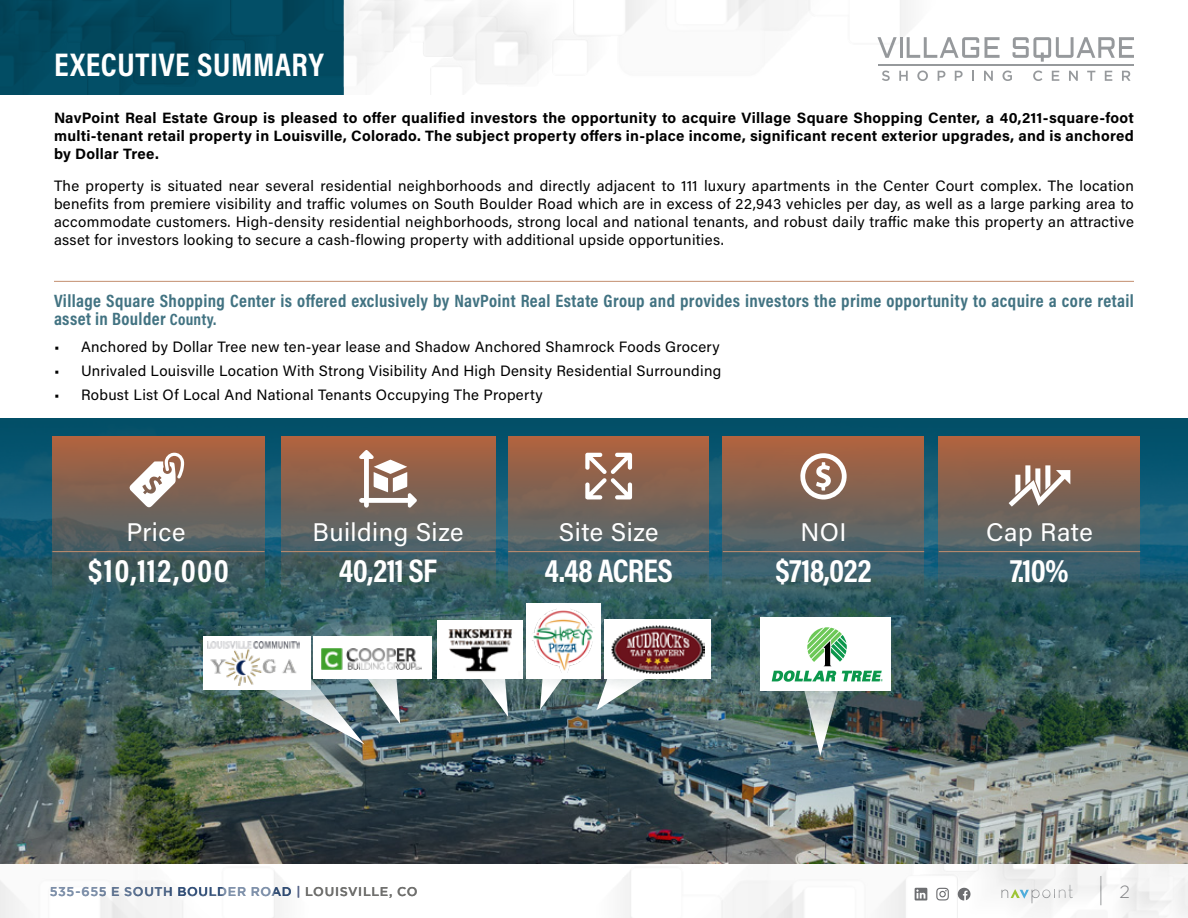
<style>
.page{position:relative;width:1188px;height:918px;background:#fff}
.page>*{position:absolute;margin:0;border:0;box-sizing:border-box;transform-origin:0 0}
.t1{font:700 33px "Acumin Pro Cond";letter-spacing:.02em;color:#fff}
.t2{font:25.5px "Acumin Pro";letter-spacing:.02em;color:#fff}
.t3{font:700 18px/18px "Acumin Pro Cond";letter-spacing:.02em;color:#427382}
.t4{font:300 17.85px "Gotham";color:#6d6e71}
.t5{font:15px/18px "Acumin Pro";letter-spacing:.02em;color:#000;text-align:justify}
.t6{font:700 15px/18px "Acumin Pro";letter-spacing:.02em;color:#000;text-align:justify}
.t7{font:500 12.6px "Gotham";letter-spacing:.045em;color:#324f78}
.s1{font-size:16.5px}
.s2{color:#59678b}
.s3{color:#70706e}
</style>
<div class="page">
<img style="left:721px;top:864px;width:467px;height:54px">
<svg style="left:915px;top:888px;width:12px;height:13px"></svg>
<svg style="left:936px;top:888px;width:13px;height:13px"></svg>
<svg style="left:958px;top:888px;width:13px;height:13px"></svg>
<img style="left:0;top:0;width:1128px;height:94px">
<img style="left:0;top:418px;width:1188px;height:446px">
<svg style="left:432px;top:610px;width:76px;height:107px;background:#597571"></svg>
<svg style="left:540px;top:602px;width:142px;height:108px;background:#637e7c"></svg>
<div style="left:313px;top:636px;width:119px;height:43px;background:#fff"></div>
<img style="left:400px;top:648px;width:21px;height:21px">
<img style="left:437px;top:620px;width:85px;height:59px">
<img style="left:174px;top:617px;width:226px;height:128px">
<div style="left:526px;top:604px;width:75px;height:75px;background:#fff"></div>
<img style="left:532px;top:609px;width:62px;height:64px">
<div style="left:605px;top:620px;width:106px;height:59px;background:#fff"></div>
<img style="left:611px;top:626px;width:93px;height:48px">
<div style="left:761px;top:618px;width:130px;height:73px;background:#fff"></div>
<div style="left:203px;top:636px;width:107px;height:54px;background:#fff"></div>
<img style="left:207px;top:642px;width:93px;height:44px">
<svg style="left:52px;top:436px;width:213px;height:162px;background:#675f56"></svg>
<hr style="left:52px;top:551px;width:213px;height:1px;background:#c38e6e">
<svg style="left:129px;top:452px;width:55px;height:55px"></svg>
<svg style="left:281px;top:436px;width:214px;height:162px;background:#686158"></svg>
<hr style="left:281px;top:551px;width:214px;height:1px;background:#c38e6e">
<svg style="left:359px;top:450px;width:58px;height:58px"></svg>
<svg style="left:508px;top:436px;width:201px;height:162px;background:#6a635b"></svg>
<hr style="left:508px;top:551px;width:201px;height:1px;background:#c38e6e">
<svg style="left:585px;top:453px;width:47px;height:47px"></svg>
<svg style="left:723px;top:436px;width:201px;height:162px;background:#69625b"></svg>
<hr style="left:723px;top:551px;width:201px;height:1px;background:#c38e6e">
<svg style="left:800px;top:453px;width:47px;height:47px"></svg>
<hr style="left:54px;top:281px;width:1080px;height:1px;background:#c38e6e">
<svg style="left:878px;top:37px;width:19px;height:21px"></svg>
<hr style="left:900px;top:37px;width:3px;height:21px;background:#96999c">
<svg style="left:907px;top:37px;width:72px;height:21px"></svg>
<svg style="left:985px;top:37px;width:15px;height:21px"></svg>
<svg style="left:1013px;top:37px;width:121px;height:25px"></svg>
<svg style="left:882px;top:71px;width:8px;height:10px"></svg>
<svg style="left:899px;top:71px;width:9px;height:10px"></svg>
<svg style="left:917px;top:71px;width:11px;height:10px"></svg>
<svg style="left:938px;top:71px;width:7px;height:10px"></svg>
<svg style="left:955px;top:71px;width:8px;height:10px"></svg>
<svg style="left:972px;top:71px;width:2px;height:10px"></svg>
<svg style="left:984px;top:71px;width:9px;height:10px"></svg>
<svg style="left:1002px;top:71px;width:10px;height:10px"></svg>
<svg style="left:1033px;top:71px;width:9px;height:10px"></svg>
<svg style="left:1052px;top:71px;width:7px;height:10px"></svg>
<svg style="left:1069px;top:71px;width:9px;height:10px"></svg>
<svg style="left:1087px;top:71px;width:8px;height:10px"></svg>
<svg style="left:1105px;top:71px;width:7px;height:10px"></svg>
<svg style="left:1122px;top:71px;width:9px;height:10px"></svg>
<hr style="left:878px;top:64px;width:256px;height:2px;background:#96999c">
<svg style="left:939px;top:436px;width:201px;height:162px;background:#676059"></svg>
<hr style="left:939px;top:551px;width:201px;height:1px;background:#c38e6e">
<svg style="left:1009px;top:465px;width:61px;height:42px"></svg>
<img style="left:772px;top:627px;width:111px;height:129px">
<h1 class="t1" style="left:54px;top:43px;width:271px">EXECUTIVE SUMMARY</h1>
<p class="t6" style="left:54px;top:108px;width:1082px">NavPoint Real Estate Group is pleased to offer qualified investors the opportunity to acquire Village Square Shopping Center, a 40,211-square-foot multi-tenant retail property in Louisville, Colorado. The subject property offers in-place income, significant recent exterior upgrades, and is anchored by Dollar Tree.</p>
<p class="t5" style="left:54px;top:176px;width:1081px">The property is situated near several residential neighborhoods and directly adjacent to 111 luxury apartments in the Center Court complex. The location benefits from premiere visibility and traffic volumes on South Boulder Road which are in excess of 22,943 vehicles per day, as well as a large parking area to accommodate customers. High-density residential neighborhoods, strong local and national tenants, and robust daily traffic make this property an attractive asset for investors looking to secure a cash-flowing property with additional upside opportunities.</p>
<p class="t3" style="left:54px;top:291px;width:1082px">Village Square Shopping Center is offered exclusively by NavPoint Real Estate Group and provides investors the prime opportunity to acquire a core retail asset in Boulder <span class="s1">County.</span></p>
<p class="t5" style="left:54px;top:338px;width:667px">• Anchored by Dollar Tree new ten-year lease and Shadow Anchored Shamrock Foods Grocery</p>
<p class="t5" style="left:54px;top:362px;width:669px">• Unrivaled Louisville Location With Strong Visibility And High Density Residential Surrounding</p>
<p class="t5" style="left:54px;top:386px;width:490px">• Robust List Of Local And National Tenants Occupying The Property</p>
<h2 class="t2" style="left:127px;top:514px;width:60px">Price</h2>
<h2 class="t2" style="left:313px;top:514px;width:152px">Building Size</h2>
<h2 class="t2" style="left:559px;top:514px;width:101px">Site Size</h2>
<h2 class="t2" style="left:800px;top:514px;width:48px">NOI</h2>
<h2 class="t2" style="left:986px;top:514px;width:108px">Cap Rate</h2>
<h1 class="t1" style="left:88px;top:549px;width:142px">$10,112,000</h1>
<h1 class="t1" style="left:339px;top:549px;width:100px">40,211 SF</h1>
<h1 class="t1" style="left:545px;top:549px;width:130px">4.48 ACRES</h1>
<h1 class="t1" style="left:776px;top:549px;width:97px">$718,022</h1>
<h1 class="t1" style="left:1010px;top:549px;width:60px">7.10%</h1>
<p class="t7" style="left:50px;top:884px;width:369px">535-655 E SOUTH BOULDER ROAD <span class="s2">|</span> <span class="s3">LOUISVILLE, CO</span></p>
<p class="t4" style="left:1119px;top:882px;width:12px">2</p>
</div>
